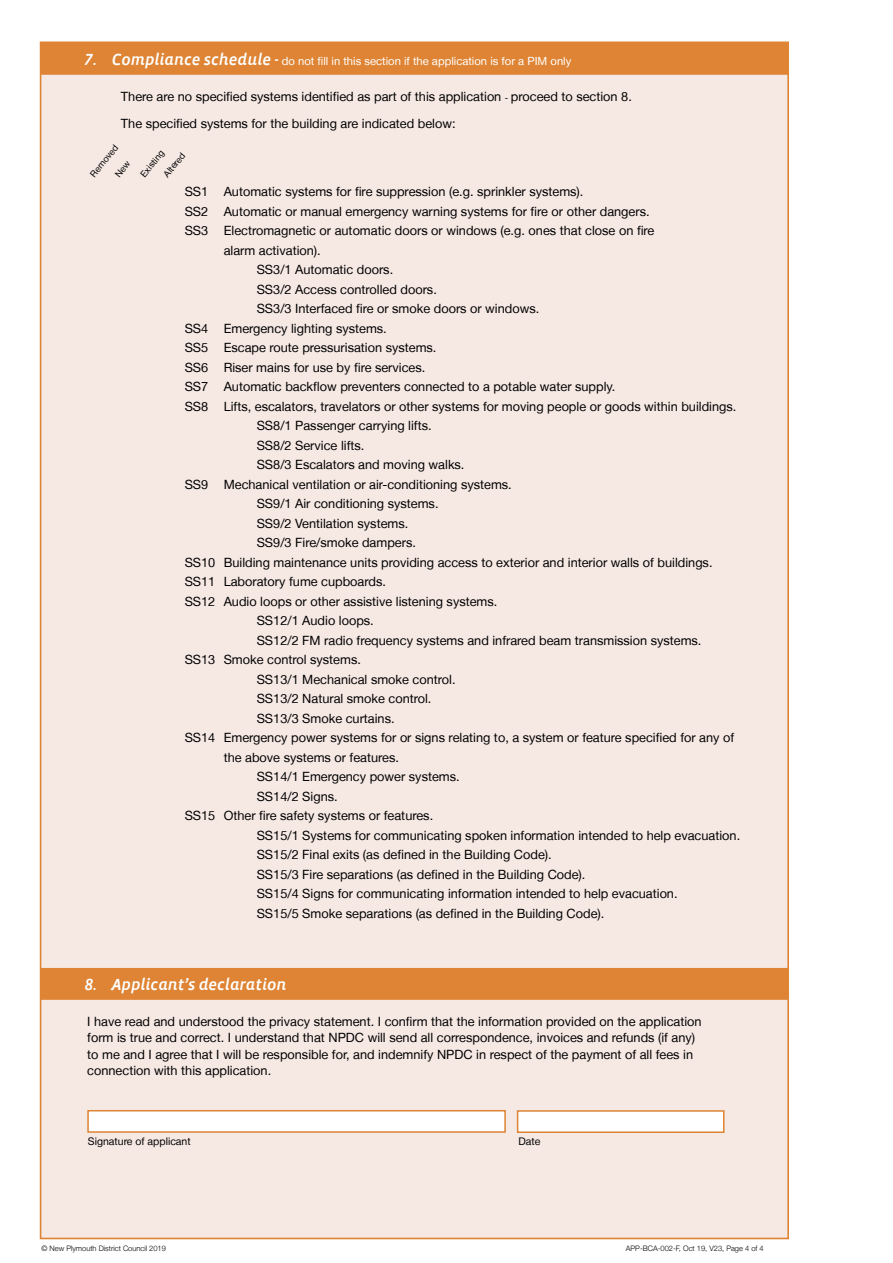
<style>
.page{position:relative;width:893px;height:1263px;background:#fff}
.page>*{position:absolute;margin:0;border:0;box-sizing:border-box;transform-origin:0 0}
.t1{font:16.5px "Vista Sans Alt Med Ita";color:#fff}
.t2{font:12.75px/16.5px "Helvetica Neue LT";color:#000}
.t3{font:11.25px "Helvetica Neue LT";color:#fff}
.t4{font:10.5px "Helvetica Neue LT";color:#000}
.t5{font:9px/19.2px "Helvetica Neue LT";color:#000}
.t6{font:300 7.5px "Helvetica Neue LT";color:#000}
.s1{font-family:"Vista Sans Alt Med Ita";font-size:16.5px}
.s2{font-size:9px}
</style>
<div class="page">
<div style="left:40px;top:42px;width:749px;height:1197px;background:#f6e9e4;border:2px solid #de8434"></div>
<div style="left:87px;top:1110px;width:419px;height:23px;background:#fff;border:2px solid #de8434"></div>
<div style="left:517px;top:1110px;width:207px;height:23px;background:#fff;border:2px solid #de8434"></div>
<div style="left:40px;top:43px;width:749px;height:32px;background:#de8434"></div>
<div style="left:40px;top:968px;width:749px;height:32px;background:#de8434"></div>
<p class="t3" style="left:85px;top:55px;width:488px"><span class="s1">7. Compliance schedule -</span> do not fill in this section if the application is for a PIM only</p>
<p class="t2" style="left:121px;top:83px;width:512px;line-height:27px">There are no specified systems identified as part of this application <span class="s2">-</span> proceed to section 8.<br>The specified systems for the building are indicated below:</p>
<p class="t5" style="left:94px;top:158px;width:24px;text-indent:-16px;rotate:-51deg">Removed<br>New</p>
<p class="t5" style="left:144px;top:159px;width:30px;line-height:17.9px;text-indent:-14px;rotate:-51deg">Existing<br>Altered</p>
<p class="t2" style="left:185px;top:183px;width:400px">SS1 Automatic systems for fire suppression (e.g. sprinkler systems).</p>
<p class="t2" style="left:185px;top:203px;width:466px">SS2 Automatic or manual emergency warning systems for fire or other dangers.</p>
<p class="t2" style="left:185px;top:222px;width:471px">SS3 Electromagnetic or automatic doors or windows (e.g. ones that close on fire</p>
<p class="t2" style="left:224px;top:242px;width:99px">alarm activation).</p>
<p class="t2" style="left:257px;top:261px;width:138px">SS3/1 Automatic doors.</p>
<p class="t2" style="left:257px;top:281px;width:182px">SS3/2 Access controlled doors.</p>
<p class="t2" style="left:257px;top:300px;width:284px">SS3/3 Interfaced fire or smoke doors or windows.</p>
<p class="t2" style="left:185px;top:320px;width:204px">SS4 Emergency lighting systems.</p>
<p class="t2" style="left:185px;top:339px;width:253px">SS5 Escape route pressurisation systems.</p>
<p class="t2" style="left:185px;top:359px;width:242px">SS6 Riser mains for use by fire services.</p>
<p class="t2" style="left:185px;top:378px;width:432px">SS7 Automatic backflow preventers connected to a potable water supply.</p>
<p class="t2" style="left:185px;top:398px;width:553px">SS8 Lifts, escalators, travelators or other systems for moving people or goods within buildings.</p>
<p class="t2" style="left:257px;top:417px;width:176px">SS8/1 Passenger carrying lifts.</p>
<p class="t2" style="left:257px;top:437px;width:109px">SS8/2 Service lifts.</p>
<p class="t2" style="left:257px;top:456px;width:209px">SS8/3 Escalators and moving walks.</p>
<p class="t2" style="left:185px;top:476px;width:329px">SS9 Mechanical ventilation or air-conditioning systems.</p>
<p class="t2" style="left:257px;top:495px;width:183px">SS9/1 Air conditioning systems.</p>
<p class="t2" style="left:257px;top:515px;width:153px">SS9/2 Ventilation systems.</p>
<p class="t2" style="left:257px;top:534px;width:161px">SS9/3 Fire/smoke dampers.</p>
<p class="t2" style="left:185px;top:554px;width:529px">SS10 Building maintenance units providing access to exterior and interior walls of buildings.</p>
<p class="t2" style="left:185px;top:573px;width:203px">SS11 Laboratory fume cupboards.</p>
<p class="t2" style="left:185px;top:593px;width:314px">SS12 Audio loops or other assistive listening systems.</p>
<p class="t2" style="left:257px;top:612px;width:119px">SS12/1 Audio loops.</p>
<p class="t2" style="left:257px;top:632px;width:446px">SS12/2 FM radio frequency systems and infrared beam transmission systems.</p>
<p class="t2" style="left:185px;top:651px;width:178px">SS13 Smoke control systems.</p>
<p class="t2" style="left:257px;top:671px;width:200px">SS13/1 Mechanical smoke control.</p>
<p class="t2" style="left:257px;top:690px;width:176px">SS13/2 Natural smoke control.</p>
<p class="t2" style="left:257px;top:710px;width:139px">SS13/3 Smoke curtains.</p>
<p class="t2" style="left:185px;top:729px;width:551px">SS14 Emergency power systems for or signs relating to, a system or feature specified for any of</p>
<p class="t2" style="left:224px;top:749px;width:177px">the above systems or features.</p>
<p class="t2" style="left:257px;top:768px;width:204px">SS14/1 Emergency power systems.</p>
<p class="t2" style="left:257px;top:788px;width:83px">SS14/2 Signs.</p>
<p class="t2" style="left:185px;top:807px;width:250px">SS15 Other fire safety systems or features.</p>
<p class="t2" style="left:257px;top:827px;width:485px">SS15/1 Systems for communicating spoken information intended to help evacuation.</p>
<p class="t2" style="left:257px;top:846px;width:296px">SS15/2 Final exits (as defined in the Building Code).</p>
<p class="t2" style="left:257px;top:866px;width:330px">SS15/3 Fire separations (as defined in the Building Code).</p>
<p class="t2" style="left:257px;top:885px;width:422px">SS15/4 Signs for communicating information intended to help evacuation.</p>
<p class="t2" style="left:257px;top:905px;width:349px">SS15/5 Smoke separations (as defined in the Building Code).</p>
<p class="t1" style="left:85px;top:976px;width:203px">8. Applicant’s declaration</p>
<p class="t2" style="left:87px;top:1013px;width:616px">I have read and understood the privacy statement. I confirm that the information provided on the application form is true and correct. I understand that NPDC will send all correspondence, invoices and refunds (if any) to me and I agree that I will be responsible for, and indemnify NPDC in respect of the payment of all fees in connection with this application.</p>
<p class="t4" style="left:88px;top:1135px;width:104px">Signature of applicant</p>
<p class="t4" style="left:518px;top:1135px;width:23px">Date</p>
<p class="t6" style="left:41px;top:1243px;width:126px">© New Plymouth District Council 2019</p>
<p class="t6" style="left:626px;top:1243px;width:139px">APP-BCA-002-F, Oct 19, V23, Page 4 of 4</p>
</div>
